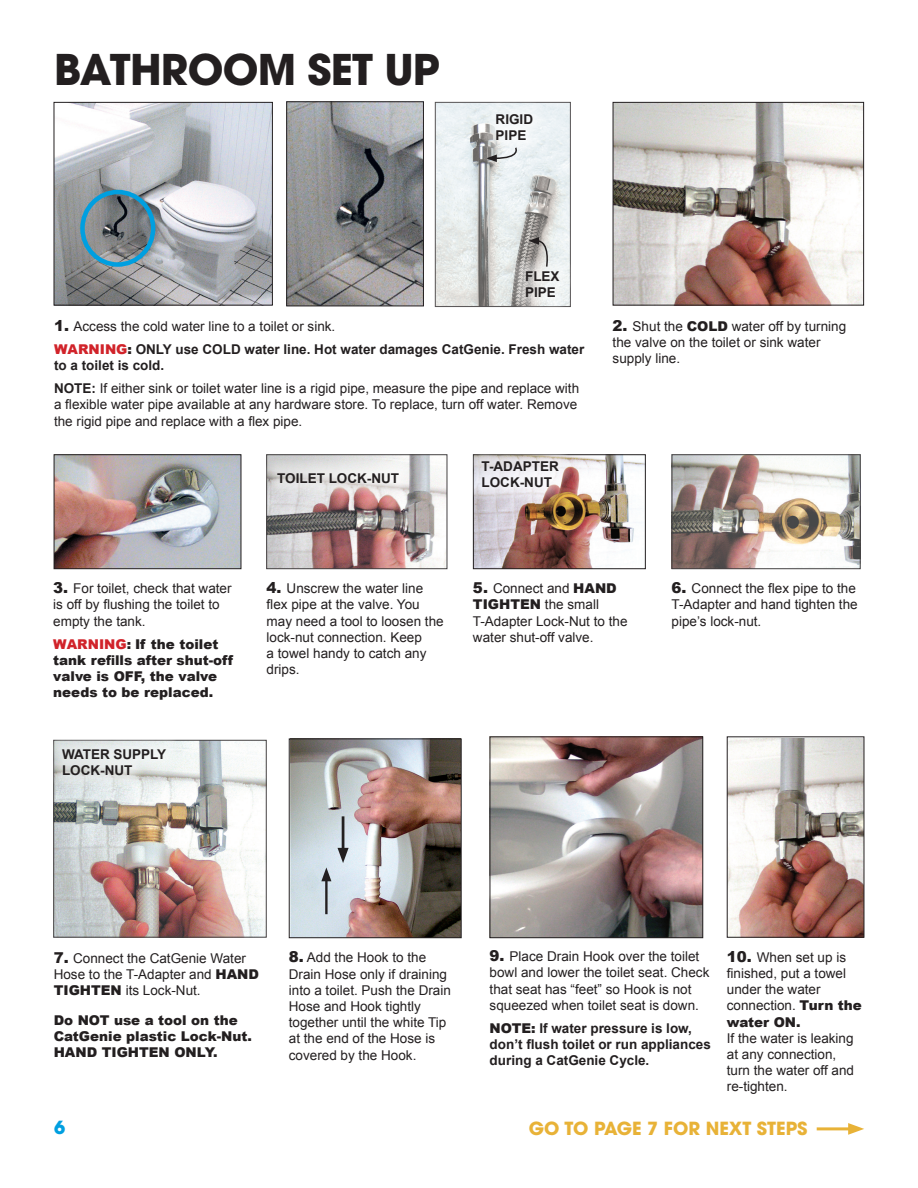
<style>
.page{position:relative;width:918px;height:1188px;background:#fff}
.page>*{position:absolute;margin:0;border:0;box-sizing:border-box;transform-origin:0 0}
.BIG_HEADERS{font:700 42px "ITC Avant Garde Pro";letter-spacing:-.02em;color:#231f20}
.t1{font:700 18px "ITC Avant Garde Pro";color:#e8b237}
.t2{font:700 18px "ITC Avant Garde Pro";color:#009fe0}
.Description_Arial{font:13.5px/16.2px "Arial";color:#231f20}
.Description_Arial-2{font:700 13.5px/16.2px "Arial";color:#231f20}
.Description_Arial-3{font:900 13.5px/16.2px "Arial";color:#231f20}
.s1{font-weight:900;font-size:15px}
.s2{font-weight:900;color:#d1232a}
.s3{font-weight:900}
.s4{font-weight:700}
.s5{color:#d1232a}
</style>
<div class="page">
<img style="left:56px;top:104px;width:215px;height:200px">
<div style="left:54px;top:102px;width:219px;height:204px;border:1px solid #231f20"></div>
<img style="left:437px;top:104px;width:132px;height:201px">
<img style="left:615px;top:104px;width:247px;height:200px">
<div style="left:613px;top:102px;width:251px;height:204px;border:1px solid #231f20"></div>
<img style="left:56px;top:456px;width:183px;height:111px">
<div style="left:54px;top:454px;width:187px;height:115px;border:1px solid #231f20"></div>
<img style="left:475px;top:456px;width:169px;height:111px">
<div style="left:473px;top:454px;width:173px;height:115px;border:1px solid #231f20"></div>
<img style="left:492px;top:738px;width:209px;height:198px">
<div style="left:490px;top:736px;width:213px;height:202px;border:1px solid #231f20"></div>
<img style="left:291px;top:741px;width:169px;height:195px">
<div style="left:289px;top:739px;width:173px;height:199px;border:1px solid #231f20"></div>
<img style="left:55px;top:742px;width:210px;height:194px">
<hr style="left:325px;top:877px;width:3px;height:37px;background:#231f20">
<svg style="left:321px;top:867px;width:10px;height:14px"></svg>
<hr style="left:342px;top:816px;width:2px;height:37px;background:#231f20">
<svg style="left:338px;top:848px;width:11px;height:15px"></svg>
<div style="left:483px;top:101px;width:63px;height:53px;background:#fff;opacity:.5"></div>
<div style="left:512px;top:258px;width:61px;height:53px;background:#fff;opacity:.5"></div>
<svg style="left:486px;top:146px;width:36px;height:16px"></svg>
<svg style="left:528px;top:237px;width:23px;height:31px"></svg>
<div style="left:468px;top:448px;width:104px;height:53px;background:#fff;opacity:.5"></div>
<div style="left:48px;top:735px;width:132px;height:53px;background:#fff;opacity:.5"></div>
<img style="left:268px;top:456px;width:177px;height:111px">
<div style="left:266px;top:454px;width:181px;height:115px;border:1px solid #231f20"></div>
<img style="left:674px;top:456px;width:185px;height:111px">
<div style="left:672px;top:454px;width:189px;height:115px;border:1px solid #231f20"></div>
<div style="left:264px;top:460px;width:149px;height:36px;background:#fff;opacity:.5"></div>
<div style="left:80px;top:190px;width:75px;height:77px;border:4px solid #009fe0;border-radius:50%"></div>
<img style="left:729px;top:738px;width:133px;height:198px">
<div style="left:727px;top:736px;width:137px;height:202px;border:1px solid #231f20"></div>
<hr style="left:817px;top:1127px;width:37px;height:3px;background:#e8b237">
<svg style="left:848px;top:1123px;width:16px;height:12px"></svg>
<img style="left:288px;top:103px;width:134px;height:201px">
<div style="left:286px;top:101px;width:138px;height:205px;border:1px solid #231f20"></div>
<p class="BIG_HEADERS" style="left:54px;top:42px;width:387px">BATHROOM SET UP</p>
<p class="Description_Arial-2" style="left:496px;top:112px;width:39px">RIGID<br>PIPE</p>
<p class="Description_Arial-2" style="left:525px;top:269px;width:36px">FLEX<br>PIPE</p>
<p class="Description_Arial" style="left:54px;top:318px;width:283px"><span class="s1">1.</span> Access the cold water line to a toilet or sink.</p>
<p class="Description_Arial-2" style="left:54px;top:342px;width:532px"><span class="s2">WARNING</span><span class="s3">:</span> ONLY use COLD water line. Hot water damages CatGenie. Fresh water to a toilet is cold.</p>
<p class="Description_Arial" style="left:54px;top:381px;width:527px"><span class="s4">NOTE:</span> If either sink or toilet water line is a rigid pipe, measure the pipe and replace with a flexible water pipe available at any hardware store. To replace, turn off water. Remove the rigid pipe and replace with a flex pipe.</p>
<p class="Description_Arial-2" style="left:277px;top:471px;width:123px">TOILET LOCK-NUT</p>
<p class="Description_Arial-2" style="left:482px;top:459px;width:79px">T-ADAPTER<br>LOCK-NUT</p>
<p class="Description_Arial" style="left:613px;top:318px;width:235px"><span class="s1">2.</span> Shut the <span class="s3">COLD</span> water off by turning the valve on the toilet or sink water supply line.</p>
<p class="Description_Arial" style="left:53px;top:581px;width:180px"><span class="s1">3.</span> For toilet, check that water is off by flushing the toilet to empty the tank.</p>
<p class="Description_Arial-3" style="left:53px;top:635px;width:181px"><span class="s5">WARNING</span>: If the toilet tank refills after shut-off valve is OFF, the valve needs to be replaced.</p>
<p class="Description_Arial-2" style="left:62px;top:746px;width:106px">WATER SUPPLY<br>LOCK-NUT</p>
<p class="Description_Arial" style="left:267px;top:581px;width:179px"><span class="s1">4.</span> Unscrew the water line flex pipe at the valve. You may need a tool to loosen the lock-nut connection. Keep<br>a towel handy to catch any drips.</p>
<p class="Description_Arial" style="left:672px;top:581px;width:188px"><span class="s1">6.</span> Connect the flex pipe to the<br>T-Adapter and hand tighten the pipe’s lock-nut.</p>
<p class="Description_Arial" style="left:473px;top:581px;width:156px"><span class="s1">5.</span> Connect and <span class="s3">HAND<br>TIGHTEN</span> the small<br>T-Adapter Lock-Nut to the water shut-off valve.</p>
<p class="Description_Arial" style="left:54px;top:950px;width:207px"><span class="s1">7.</span> Connect the CatGenie Water<br>Hose to the T-Adapter and <span class="s3">HAND<br>TIGHTEN</span> its Lock-Nut.</p>
<p class="Description_Arial-3" style="left:54px;top:1012px;width:200px">Do NOT use a tool on the<br>CatGenie plastic Lock-Nut.<br>HAND TIGHTEN ONLY.</p>
<p class="Description_Arial" style="left:289px;top:950px;width:164px"><span class="s1">8.</span> Add the Hook to the<br>Drain Hose only if draining into a toilet. Push the Drain<br>Hose and Hook tightly together until the white Tip at the end of the Hose is covered by the Hook.</p>
<p class="Description_Arial" style="left:490px;top:949px;width:221px"><span class="s1">9.</span> Place Drain Hook over the toilet bowl and lower the toilet seat. Check that seat has “feet” so Hook is not squeezed when toilet seat is down.</p>
<p class="Description_Arial-2" style="left:490px;top:1020px;width:223px"><span class="s3">NOTE:</span> If water pressure is low, don’t flush toilet or run appliances during a CatGenie Cycle.</p>
<p class="Description_Arial" style="left:727px;top:949px;width:137px"><span class="s1">10.</span> When set up is finished, put a towel under the water connection. <span class="s3">Turn the water ON.<br></span>If the water is leaking at any connection, turn the water off and re-tighten.</p>
<h2 class="t2" style="left:54px;top:1116px;width:13px">6</h2>
<p class="t1" style="left:529px;top:1117px;width:280px">GO TO PAGE 7 FOR NEXT STEPS</p>
</div>
